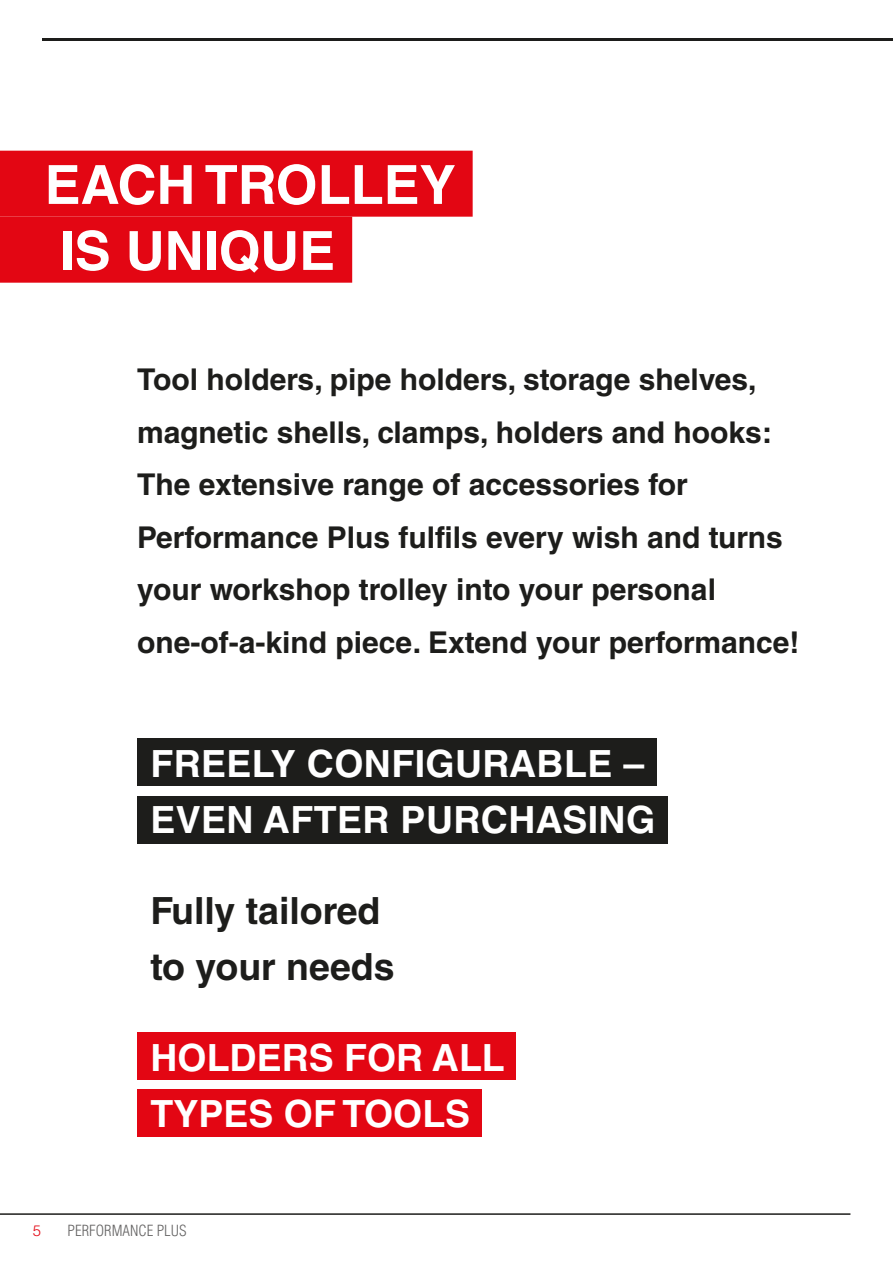
<style>
.page{position:relative;width:893px;height:1263px;background:#fff}
.page>*{position:absolute;margin:0;border:0;box-sizing:border-box;transform-origin:0 0}
.t1{font:700 54px/66px "Helvetica LT Std";color:#fff}
.t2{font:700 37.5px/56.2px "Helvetica LT Std";letter-spacing:.01em;color:#fff}
.t3{font:700 37.5px/56.2px "Helvetica LT Std";color:#1d1d1b}
.t4{font:700 30px/52.5px "Helvetica LT Std";color:#1d1d1b}
.t5{font:300 condensed 15px "Helvetica LT Std";color:#646363}
.t6{font:300 15px "Helvetica LT Std";color:#e30613}
</style>
<div class="page">
<div style="left:137px;top:1089px;width:345px;height:48px;background:#e30613"></div>
<div style="left:137px;top:1032px;width:379px;height:48px;background:#e30613"></div>
<div style="left:137px;top:795px;width:531px;height:48px;background:#1d1d1b"></div>
<div style="left:137px;top:738px;width:520px;height:48px;background:#1d1d1b"></div>
<div style="left:0;top:151px;width:473px;height:66px;background:#e30613"></div>
<div style="left:0;top:217px;width:352px;height:66px;background:#e30613"></div>
<hr style="left:43px;top:38px;width:850px;height:2px;background:#1d1d1b">
<hr style="left:0;top:1213px;width:850px;height:2px;background:#1d1d1b">
<h1 class="t1" style="left:45px;top:151px;width:412px">EACH TROLLEY<br>IS UNIQUE</h1>
<p class="t4" style="left:137px;top:353px;width:664px">Tool holders, pipe holders, storage shelves, magnetic shells, clamps, holders and hooks:<br>The extensive range of accessories for Performance Plus fulfils every wish and turns your workshop trolley into your personal one-of-a-kind piece. Extend your performance!</p>
<p class="t2" style="left:150px;top:735px;width:506px">FREELY CONFIGURABLE –<br>EVEN AFTER PURCHASING</p>
<p class="t3" style="left:150px;top:882px;width:246px">Fully tailored to your needs</p>
<p class="t2" style="left:150px;top:1029px;width:356px">HOLDERS FOR ALL<br>TYPES OF TOOLS</p>
<p class="t6" style="left:33px;top:1221px;width:10px">5</p>
<p class="t5" style="left:68px;top:1221px;width:121px">PERFORMANCE PLUS</p>
</div>
